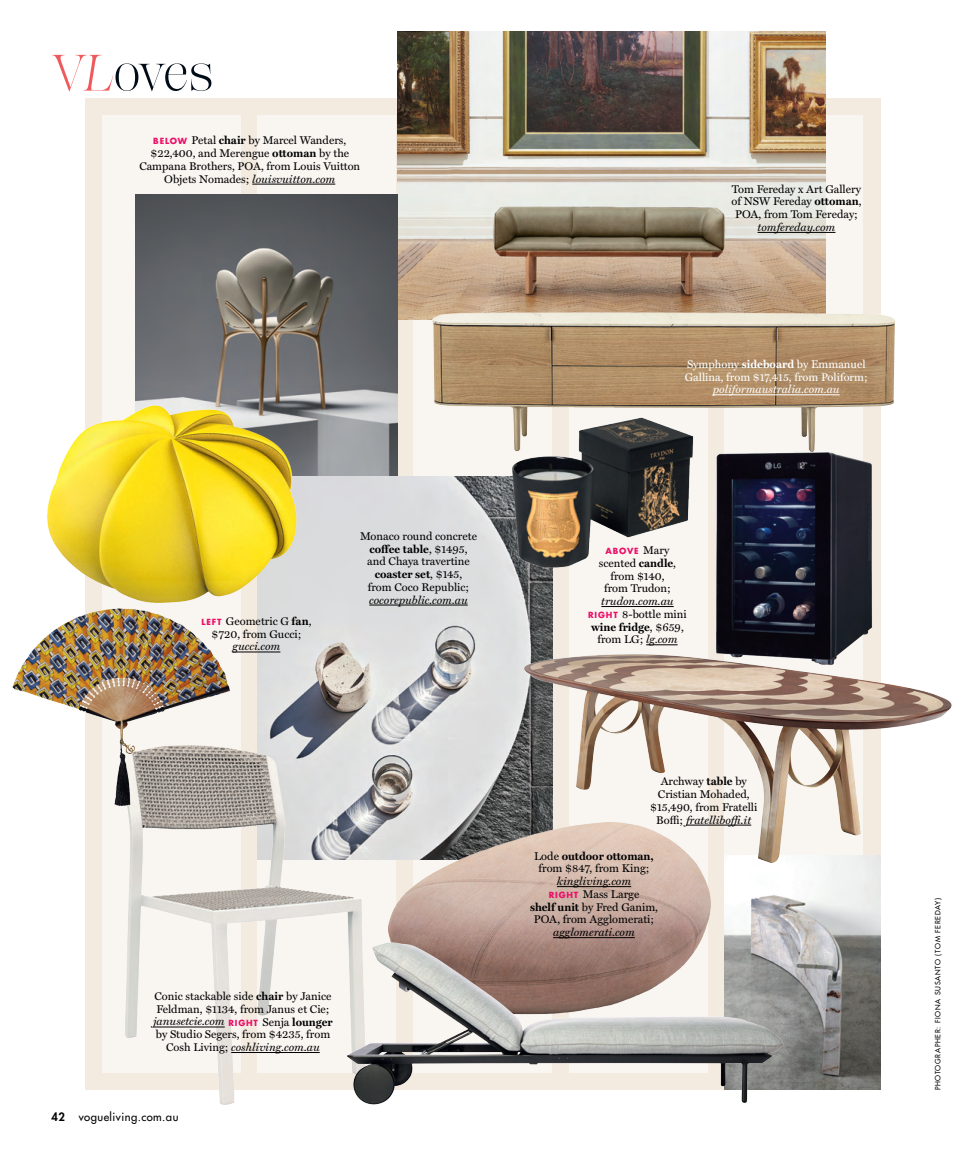
<style>
.page{position:relative;width:978px;height:1170px;background:#fff}
.page>*{position:absolute;margin:0;border:0;box-sizing:border-box;transform-origin:0 0}
.t1{font:51px "Lust Pro Slim No 2";color:#000d19}
.t2{font:11.25px/12.8px "Miller Text";color:#000;text-align:center}
.t3{font:11.25px/12.8px "Miller Text";color:#fff}
.t4{font:italic 11.25px "Miller Text";color:#000}
.t5{font:italic 11.25px "Miller Text";color:#fff}
.t6{font:500 11.25px "Futura LT Pro";letter-spacing:.04em;color:#000}
.t7{font:700 8.25px "Futura LT Pro";letter-spacing:.1em;color:#ec0f67}
.t8{font:500 7.2px "Futura LT Pro";letter-spacing:.1em;color:#000}
.s1{color:#f05a5d}
.s2{font-family:"Lust Pro Slim No 2 It";color:#f05a5d}
.s3{font-family:"Futura LT Pro";font-weight:700;font-size:8.25px;color:#ec0f67}
.s4{font-weight:700}
.s5{font-style:italic}
.s6{font-weight:800}
.s7{font-family:"Miller Text";font-weight:400;font-size:11.25px;color:#000}
</style>
<div class="page">
<div style="left:85px;top:98px;width:795px;height:991px;background:#f3eae0"></div>
<div style="left:102px;top:115px;width:139px;height:956px;background:#f9f6f2"></div>
<div style="left:258px;top:115px;width:138px;height:956px;background:#f9f6f2"></div>
<div style="left:725px;top:115px;width:138px;height:956px;background:#f9f6f2"></div>
<div style="left:569px;top:115px;width:139px;height:956px;background:#f9f6f2"></div>
<img style="left:794px;top:879px;width:86px;height:210px">
<img style="left:397px;top:31px;width:429px;height:288px">
<img style="left:135px;top:194px;width:262px;height:282px">
<img style="left:716px;top:467px;width:156px;height:176px">
<img style="left:257px;top:476px;width:296px;height:267px">
<img style="left:405px;top:248px;width:490px;height:219px">
<img style="left:459px;top:378px;width:287px;height:200px">
<img style="left:113px;top:737px;width:261px;height:368px">
<img style="left:297px;top:743px;width:498px;height:296px">
<img style="left:481px;top:643px;width:471px;height:236px">
<img style="left:12px;top:610px;width:225px;height:211px">
<img style="left:47px;top:389px;width:263px;height:221px">
<img style="left:337px;top:931px;width:457px;height:174px">
<hr style="left:758px;top:232px;width:77px;height:1px;background:#000">
<hr style="left:252px;top:184px;width:83px;height:1px;background:#000">
<hr style="left:369px;top:604px;width:99px;height:1px;background:#000">
<hr style="left:601px;top:606px;width:73px;height:1px;background:#000">
<hr style="left:646px;top:644px;width:32px;height:1px;background:#000">
<hr style="left:686px;top:824px;width:65px;height:1px;background:#000">
<hr style="left:153px;top:1026px;width:72px;height:1px;background:#000">
<hr style="left:231px;top:1052px;width:89px;height:1px;background:#000">
<hr style="left:713px;top:394px;width:127px;height:1px;background:#fff">
<hr style="left:557px;top:886px;width:74px;height:1px;background:#000">
<hr style="left:553px;top:937px;width:82px;height:1px;background:#000">
<hr style="left:233px;top:651px;width:47px;height:1px;background:#000">
<h1 class="t1" style="left:51px;top:44px;width:164px"><span class="s1">V</span><span class="s2">L</span>oves</h1>
<p class="t2" style="left:139px;top:134px;width:222px"><span class="s3">BELOW</span> Petal <span class="s4">chair</span> by Marcel Wanders, $22,400, and Merengue <span class="s4">ottoman</span> by the Campana Brothers, POA, from Louis Vuitton Objets Nomades; <span class="s5">louisvuitton.com</span></p>
<p class="t2" style="left:731px;top:183px;width:132px">Tom Fereday x Art Gallery of NSW Fereday <span class="s4">ottoman</span>,<br>POA, from Tom Fereday;</p>
<p class="t4" style="left:758px;top:220px;width:79px">tomfereday.com</p>
<p class="t3" style="left:685px;top:358px;width:184px">Symphony <span class="s4">sideboard</span> by Emmanuel<br>Gallina, from $17,415, from Poliform;</p>
<p class="t5" style="left:713px;top:383px;width:128px">poliformaustralia.com.au</p>
<p class="t2" style="left:202px;top:615px;width:111px"><span class="s3">LEFT</span> Geometric G <span class="s4">fan</span>, $720, from Gucci;</p>
<p class="t4" style="left:233px;top:640px;width:49px">gucci.com</p>
<p class="t2" style="left:360px;top:529px;width:119px">Monaco round concrete <span class="s4">coffee table</span>, $1495, and Chaya travertine <span class="s4">coaster set</span>, $145,<br>from Coco Republic;</p>
<p class="t4" style="left:369px;top:593px;width:100px">cocorepublic.com.au</p>
<p class="t2" style="left:153px;top:989px;width:181px">Conic stackable side <span class="s4">chair</span> by Janice Feldman, $1134, from Janus et Cie; <span class="s5">janusetcie.com</span> <span class="s3">RIGHT</span> Senja <span class="s4">lounger </span>by Studio Segers, from $4235, from Cosh Living; <span class="s5">coshliving.com.au</span></p>
<p class="t6" style="left:52px;top:1108px;width:128px"><span class="s6">42</span> vogueliving.com.au</p>
<p class="t7" style="left:605px;top:544px;width:66px">ABOVE <span class="s7">Mary</span></p>
<p class="t2" style="left:599px;top:556px;width:79px">scented <span class="s4">candle</span>, from $140, from Trudon;</p>
<p class="t2" style="left:588px;top:595px;width:100px"><span class="s5">trudon.com.au<br></span><span class="s3">RIGHT</span> 8-bottle mini <span class="s4">wine fridge</span>, $659, from LG; <span class="s5">lg.com</span></p>
<p class="t2" style="left:650px;top:775px;width:109px">Archway <span class="s4">table</span> by<br>Cristian Mohaded, $15,490, from Fratelli<br>Boffi; <span class="s5">fratelliboffi.it</span></p>
<p class="t2" style="left:534px;top:849px;width:121px">Lode <span class="s4">outdoor ottoman, </span>from $847, from King;</p>
<p class="t2" style="left:530px;top:875px;width:130px"><span class="s5">kingliving.com<br></span><span class="s3">RIGHT</span> Mass Large<br><span class="s4">shelf unit</span> by Fred Ganim,<br>POA, from Agglomerati;</p>
<p class="t4" style="left:553px;top:925px;width:83px">agglomerati.com</p>
<p class="t8" style="left:932px;top:1090px;width:194px;rotate:-90deg">PHOTOGRAPHER: FIONA SUSANTO (TOM FEREDAY)</p>
</div>
